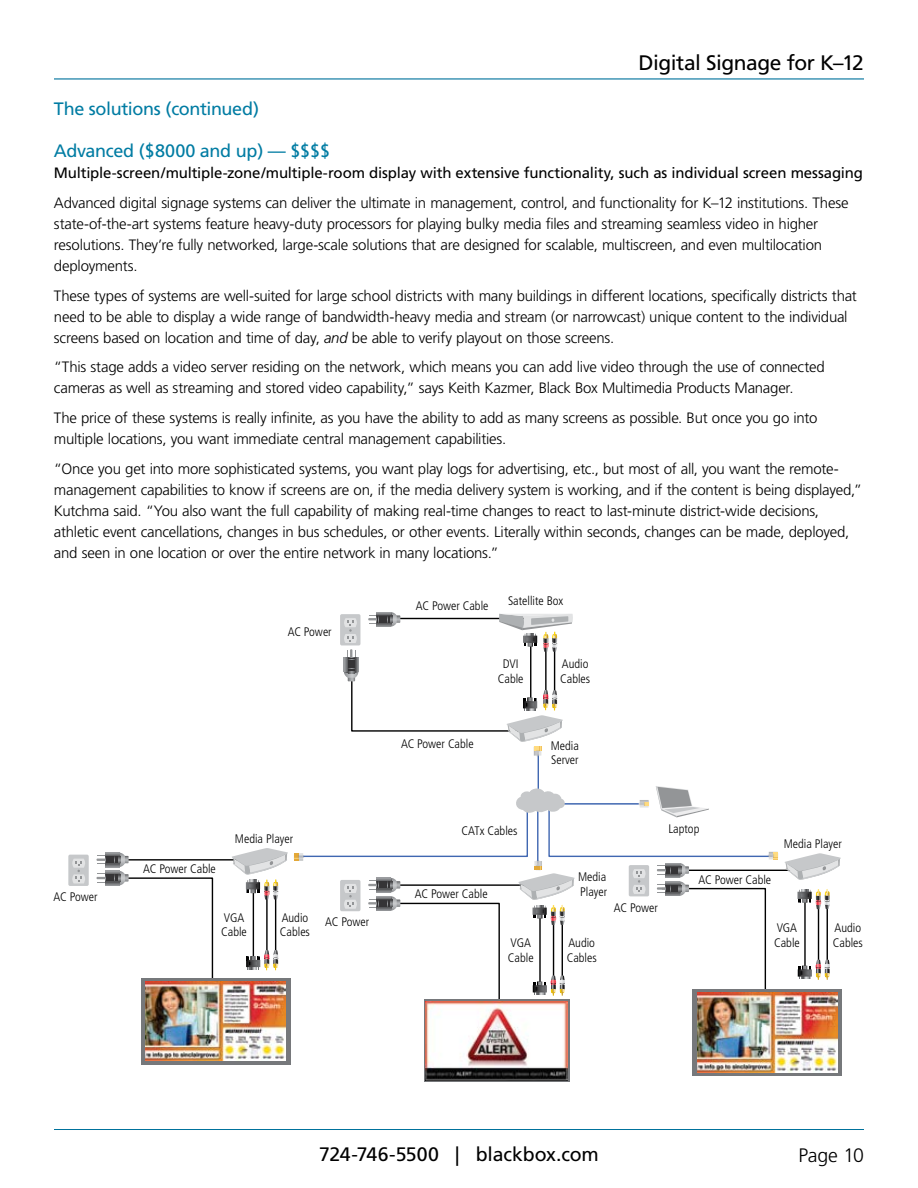
<style>
.page{position:relative;width:918px;height:1188px;background:#fff}
.page>*{position:absolute;margin:0;border:0;box-sizing:border-box;transform-origin:0 0}
.t1{font:21px "Frutiger";letter-spacing:-.025em;color:#000}
.t2{font:19.5px "Frutiger";letter-spacing:-.01em;color:#000}
.t3{font:300 19.5px "Frutiger";letter-spacing:-.015em;color:#000}
.t4{font:18px "Frutiger";letter-spacing:-.02em;color:#007ca3}
.t5{font:300 15px/21px "Frutiger";letter-spacing:-.015em;color:#000}
.t6{font:15px "Frutiger";letter-spacing:-.01em;color:#000}
.t7{font:300 condensed 12.3px/14.9px "Frutiger";color:#000}
.s1{font-style:italic}
</style>
<div class="page">
<hr style="left:54px;top:1129px;width:810px;height:1px;background:#00729c">
<hr style="left:54px;top:78px;width:810px;height:2px;background:#00729c">
<hr style="left:110px;top:859px;width:140px;height:2px;background:#000">
<hr style="left:538px;top:754px;width:1px;height:45px;background:#4067b1">
<div style="left:68px;top:855px;width:21px;height:31px;background:#c6c8ca;border-radius:2px"></div>
<svg style="left:72px;top:859px;width:13px;height:24px"></svg>
<svg style="left:96px;top:853px;width:118px;height:125px"></svg>
<svg style="left:424px;top:1007px;width:145px;height:75px"></svg>
<div style="left:340px;top:614px;width:20px;height:31px;background:#c6c8ca;border-radius:2px"></div>
<hr style="left:663px;top:870px;width:140px;height:1px;background:#000">
<hr style="left:804px;top:899px;width:2px;height:69px;background:#000">
<hr style="left:818px;top:903px;width:1px;height:60px;background:#000">
<hr style="left:827px;top:903px;width:1px;height:60px;background:#000">
<svg style="left:785px;top:853px;width:56px;height:27px"></svg>
<svg style="left:343px;top:612px;width:230px;height:145px"></svg>
<svg style="left:797px;top:889px;width:33px;height:20px"></svg>
<svg style="left:798px;top:960px;width:32px;height:20px"></svg>
<hr style="left:253px;top:890px;width:1px;height:69px;background:#000">
<hr style="left:266px;top:893px;width:2px;height:60px;background:#000">
<hr style="left:275px;top:893px;width:1px;height:60px;background:#000">
<svg style="left:232px;top:848px;width:56px;height:52px"></svg>
<svg style="left:246px;top:950px;width:33px;height:20px"></svg>
<svg style="left:294px;top:786px;width:484px;height:221px"></svg>
<div style="left:141px;top:978px;width:150px;height:87px;background:#76787b"></div>
<img style="left:145px;top:981px;width:140px;height:80px">
<svg style="left:692px;top:990px;width:150px;height:86px;background:#8c7d77"></svg>
<img style="left:697px;top:993px;width:140px;height:79px">
<img style="left:426px;top:1001px;width:142px;height:80px">
<p class="t4" style="left:54px;top:98px;width:207px">The solutions (continued)</p>
<p class="t4" style="left:54px;top:140px;width:278px">Advanced ($8000 and up) — $$$$</p>
<h1 class="t1" style="left:639px;top:50px;width:227px">Digital Signage for K–12</h1>
<p class="t6" style="left:54px;top:164px;width:811px">Multiple-screen/multiple-zone/multiple-room display with extensive functionality, such as individual screen messaging</p>
<p class="t5" style="left:54px;top:193px;width:796px">Advanced digital signage systems can deliver the ultimate in management, control, and functionality for K–12 institutions. These state-of-the-art systems feature heavy-duty processors for playing bulky media files and streaming seamless video in higher resolutions. They’re fully networked, large-scale solutions that are designed for scalable, multiscreen, and even multilocation deployments.</p>
<p class="t5" style="left:54px;top:285px;width:804px">These types of systems are well-suited for large school districts with many buildings in different locations, specifically districts that need to be able to display a wide range of bandwidth-heavy media and stream (or narrowcast) unique content to the individual screens based on location and time of day, <span class="s1">and</span> be able to verify playout on those screens.</p>
<p class="t5" style="left:54px;top:357px;width:772px">“This stage adds a video server residing on the network, which means you can add live video through the use of connected cameras as well as streaming and stored video capability,” says Keith Kazmer, Black Box Multimedia Products Manager.</p>
<p class="t5" style="left:54px;top:407px;width:765px">The price of these systems is really infinite, as you have the ability to add as many screens as possible. But once you go into multiple locations, you want immediate central management capabilities.</p>
<p class="t5" style="left:54px;top:458px;width:810px">“Once you get into more sophisticated systems, you want play logs for advertising, etc., but most of all, you want the remote&shy;management capabilities to know if screens are on, if the media delivery system is working, and if the content is being displayed,” Kutchma said. “You also want the full capability of making real-time changes to react to last-minute district-wide decisions, athletic event cancellations, changes in bus schedules, or other events. Literally within seconds, changes can be made, deployed, and seen in one location or over the entire network in many locations.”</p>
<p class="t7" style="left:53px;top:890px;width:46px">AC Power</p>
<p class="t7" style="left:288px;top:625px;width:46px">AC Power</p>
<p class="t7" style="left:143px;top:862px;width:74px">AC Power Cable</p>
<p class="t7" style="left:235px;top:832px;width:60px">Media Player</p>
<p class="t7" style="left:280px;top:910px;width:32px">Audio<br>Cables</p>
<p class="t7" style="left:221px;top:910px;width:27px">VGA<br>Cable</p>
<p class="t7" style="left:325px;top:915px;width:46px">AC Power</p>
<p class="t7" style="left:416px;top:598px;width:74px">AC Power Cable</p>
<p class="t7" style="left:508px;top:594px;width:57px">Satellite Box</p>
<p class="t7" style="left:401px;top:736px;width:74px">AC Power Cable</p>
<p class="t7" style="left:498px;top:657px;width:27px;text-align:center">DVI<br>Cable</p>
<p class="t7" style="left:560px;top:657px;width:32px">Audio<br>Cables</p>
<p class="t7" style="left:551px;top:738px;width:30px">Media<br>Server</p>
<p class="t7" style="left:461px;top:823px;width:58px">CATx Cables</p>
<p class="t7" style="left:415px;top:887px;width:74px">AC Power Cable</p>
<p class="t7" style="left:508px;top:935px;width:27px">VGA<br>Cable</p>
<p class="t7" style="left:578px;top:870px;width:31px">Media<br>Player</p>
<p class="t7" style="left:567px;top:935px;width:32px">Audio<br>Cables</p>
<p class="t7" style="left:614px;top:900px;width:46px">AC Power</p>
<p class="t7" style="left:668px;top:821px;width:32px">Laptop</p>
<p class="t7" style="left:699px;top:872px;width:74px">AC Power Cable</p>
<p class="t7" style="left:784px;top:836px;width:60px">Media Player</p>
<p class="t7" style="left:774px;top:921px;width:27px">VGA<br>Cable</p>
<p class="t7" style="left:833px;top:921px;width:32px">Audio<br>Cables</p>
<h2 class="t2" style="left:319px;top:1143px;width:281px">724-746-5500 | blackbox.com</h2>
<h2 class="t3" style="left:798px;top:1144px;width:67px">Page 10</h2>
</div>
